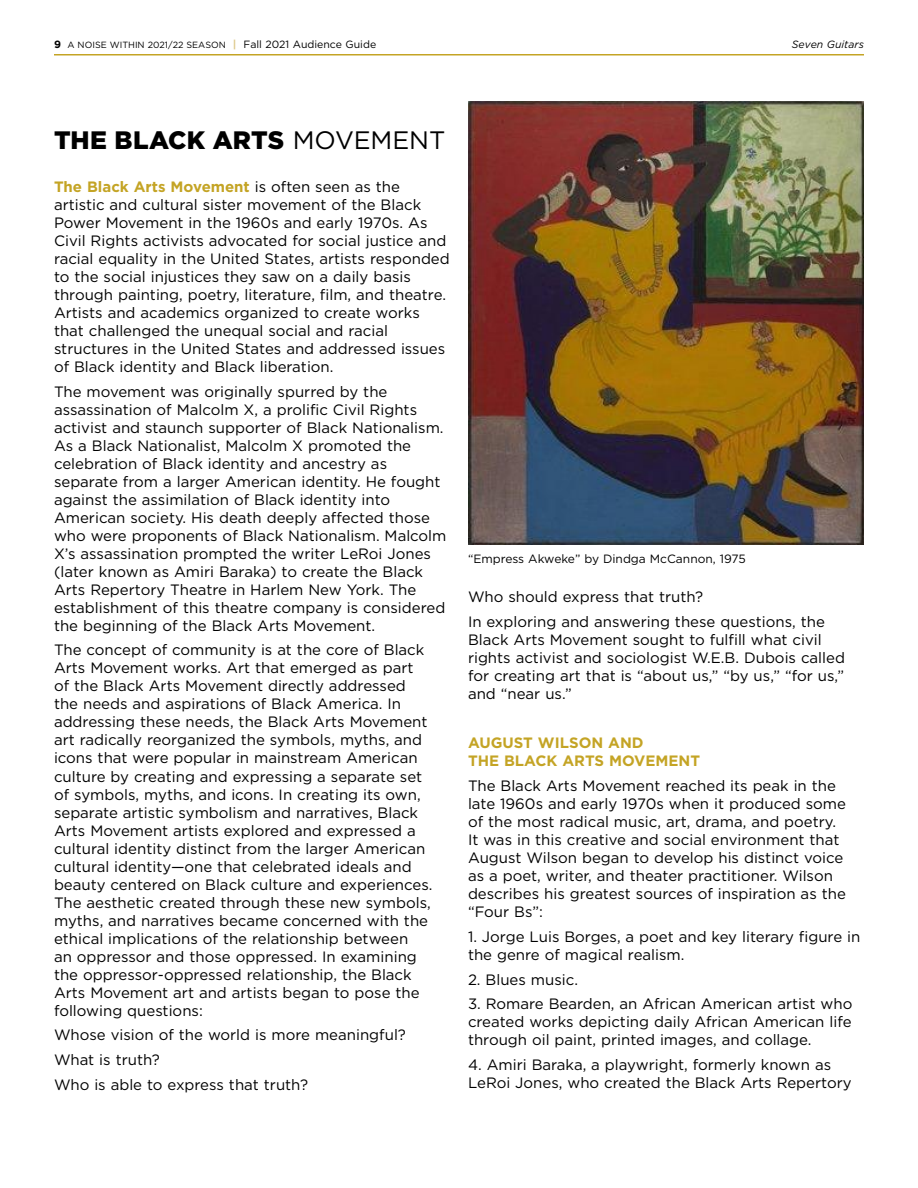
<style>
.page{position:relative;width:918px;height:1188px;background:#fff}
.page>*{position:absolute;margin:0;border:0;box-sizing:border-box;transform-origin:0 0}
.t1{font:900 25.2px "Gotham";letter-spacing:.005em;color:#000}
.t2{font:15px/18px "Gotham";color:#000}
.t3{font:700 15px/18px "Gotham";color:#c4a425}
.t4{font:12px "Gotham";color:#000}
.t5{font:italic 10.5px "Gotham";color:#000}
.t6{font:9px "Gotham";color:#000}
.s1{font-weight:700;font-size:10.5px}
.s2{font-weight:700;font-size:10.5px;color:#dec98b}
.s3{font-size:10.5px}
.s4{font-weight:400}
.s5{font-weight:700;color:#c4a425}
</style>
<div class="page">
<img style="left:468px;top:102px;width:396px;height:443px">
<hr style="left:54px;top:54px;width:810px;height:2px;background:#c4a425">
<p class="t6" style="left:54px;top:39px;width:324px"><span class="s1">9</span> A NOISE WITHIN 2021/22 SEASON <span class="s2">|</span> <span class="s3">Fall 2021 Audience Guide</span></p>
<p class="t5" style="left:792px;top:38px;width:74px">Seven Guitars</p>
<h1 class="t1" style="left:54px;top:124px;width:393px">THE BLACK ARTS <span class="s4">MOVEMENT</span></h1>
<p class="t2" style="left:54px;top:178px;width:397px"><span class="s5">The Black Arts Movement</span> is often seen as the artistic and cultural sister movement of the Black Power Movement in the 1960s and early 1970s. As Civil Rights activists advocated for social justice and racial equality in the United States, artists responded to the social injustices they saw on a daily basis through painting, poetry, literature, film, and theatre.<br>Artists and academics organized to create works that challenged the unequal social and racial structures in the United States and addressed issues of Black identity and Black liberation.</p>
<p class="t2" style="left:54px;top:382px;width:394px">The movement was originally spurred by the assassination of Malcolm X, a prolific Civil Rights activist and staunch supporter of Black Nationalism.<br>As a Black Nationalist, Malcolm X promoted the celebration of Black identity and ancestry as separate from a larger American identity. He fought against the assimilation of Black identity into American society. His death deeply affected those who were proponents of Black Nationalism. Malcolm X’s assassination prompted the writer LeRoi Jones (later known as Amiri Baraka) to create the Black Arts Repertory Theatre in Harlem New York. The establishment of this theatre company is considered the beginning of the Black Arts Movement.</p>
<p class="t2" style="left:54px;top:641px;width:378px">The concept of community is at the core of Black Arts Movement works. Art that emerged as part of the Black Arts Movement directly addressed the needs and aspirations of Black America. In addressing these needs, the Black Arts Movement art radically reorganized the symbols, myths, and icons that were popular in mainstream American culture by creating and expressing a separate set of symbols, myths, and icons. In creating its own, separate artistic symbolism and narratives, Black Arts Movement artists explored and expressed a cultural identity distinct from the larger American cultural identity—one that celebrated ideals and beauty centered on Black culture and experiences.<br>The aesthetic created through these new symbols, myths, and narratives became concerned with the ethical implications of the relationship between<br>an oppressor and those oppressed. In examining the oppressor-oppressed relationship, the Black Arts Movement art and artists began to pose the following questions:</p>
<p class="t2" style="left:54px;top:1022px;width:354px;line-height:24.8px">Whose vision of the world is more meaningful?<br>What is truth?<br>Who is able to express that truth?</p>
<p class="t4" style="left:468px;top:552px;width:279px">“Empress Akweke” by Dindga McCannon, 1975</p>
<p class="t2" style="left:468px;top:584px;width:359px;line-height:24.8px">Who should express that truth?<br>In exploring and answering these questions, the</p>
<p class="t2" style="left:468px;top:630px;width:379px">Black Arts Movement sought to fulfill what civil rights activist and sociologist W.E.B. Dubois called for creating art that is “about us,” “by us,” “for us,” and “near us.”</p>
<p class="t3" style="left:468px;top:734px;width:234px">AUGUST WILSON AND<br>THE BLACK ARTS MOVEMENT</p>
<p class="t2" style="left:468px;top:777px;width:380px">The Black Arts Movement reached its peak in the late 1960s and early 1970s when it produced some of the most radical music, art, drama, and poetry.<br>It was in this creative and social environment that August Wilson began to develop his distinct voice as a poet, writer, and theater practitioner. Wilson describes his greatest sources of inspiration as the “Four Bs”:</p>
<p class="t2" style="left:468px;top:927px;width:394px">1. Jorge Luis Borges, a poet and key literary figure in the genre of magical realism.</p>
<p class="t2" style="left:468px;top:970px;width:109px">2. Blues music.</p>
<p class="t2" style="left:468px;top:995px;width:386px;text-align:justify">3. Romare Bearden, an African American artist who created works depicting daily African American life through oil paint, printed images, and collage.</p>
<p class="t2" style="left:468px;top:1056px;width:385px">4. Amiri Baraka, a playwright, formerly known as<br>LeRoi Jones, who created the Black Arts Repertory</p>
</div>
